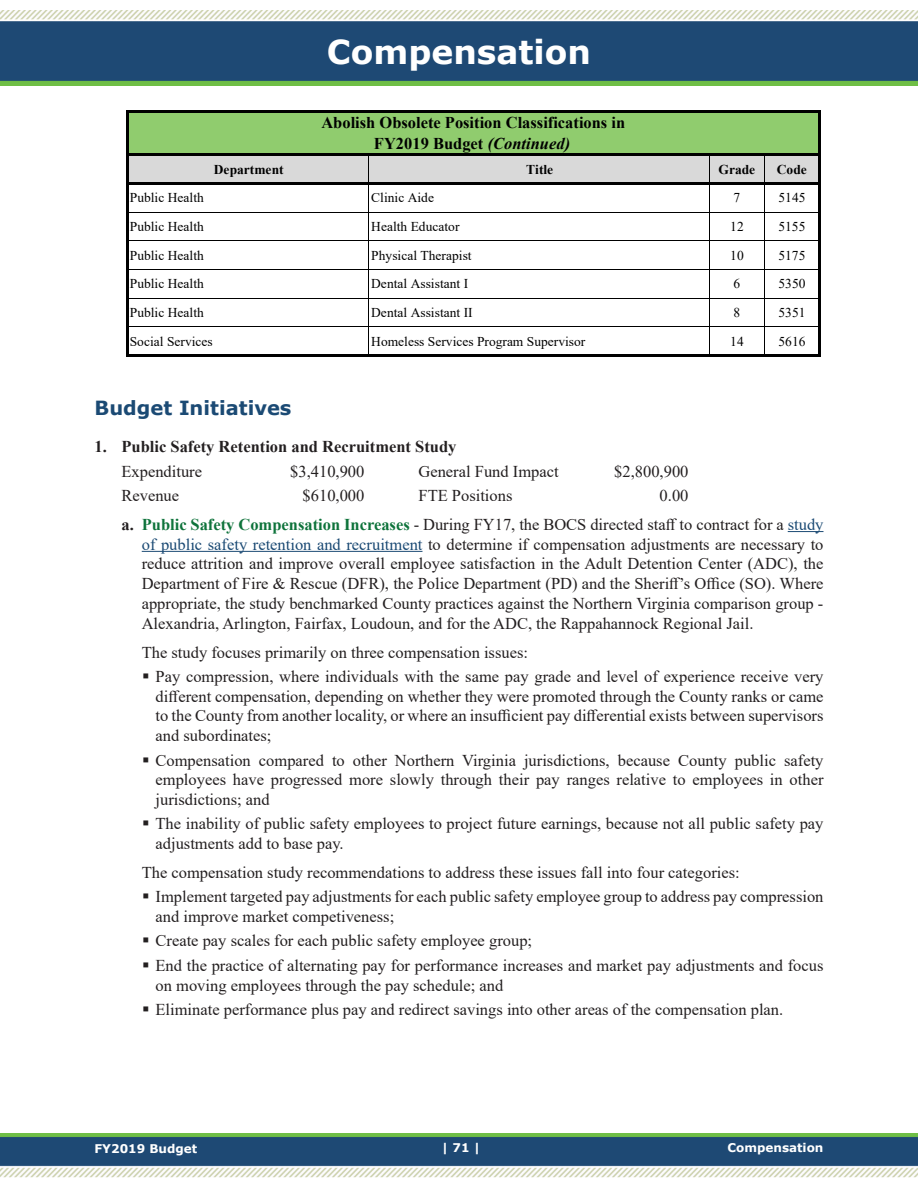
<style>
.page{position:relative;width:918px;height:1188px;background:#fff}
.page>*{position:absolute;margin:0;border:0;box-sizing:border-box;transform-origin:0 0}
.t1{font:700 33px "Verdana";color:#fff}
.Header_Text{font:700 19.5px "Verdana";color:#1b4a74}
.List_Paragraph{font:16.5px/19.8px "Times New Roman";color:#231f20}
.Hyperlink--ABC123{font:16.5px/19.8px "Times New Roman";color:#231f20;text-align:justify}
.t2{font:700 16.5px/20.9px "Times New Roman";color:#000;text-align:center}
.List-Bold{font:700 16.5px "Times New Roman";color:#231f20}
.t3{font:13.5px "Times New Roman";color:#000}
.t4{font:700 13.5px "Times New Roman";color:#000}
.t5{font:700 12px "Verdana";color:#fff}
.s1{font-style:italic}
.s2{font-weight:700}
.s3{font-weight:700;color:#0e733b}
.s4{color:#1b4a74}
</style>
<div class="page">
<img style="left:0;top:1134px;width:918px;height:44px">
<img style="left:0;top:11px;width:918px;height:74px">
<hr style="left:788px;top:531px;width:36px;height:1px;background:#1b4a74">
<hr style="left:142px;top:551px;width:280px;height:1px;background:#1b4a74">
<div style="left:128px;top:112px;width:691px;height:43px;background:#90cc6e"></div>
<div style="left:128px;top:155px;width:691px;height:28px;background:#d9d9d9"></div>
<svg style="left:709px;top:156px;width:1px;height:26px"></svg>
<svg style="left:764px;top:156px;width:1px;height:26px"></svg>
<hr style="left:126px;top:111px;width:3px;height:246px;background:#000">
<hr style="left:818px;top:113px;width:3px;height:244px;background:#000">
<hr style="left:369px;top:185px;width:1px;height:169px;background:#000">
<hr style="left:709px;top:185px;width:1px;height:169px;background:#000">
<hr style="left:764px;top:185px;width:1px;height:169px;background:#000">
<hr style="left:129px;top:111px;width:692px;height:2px;background:#000">
<hr style="left:129px;top:153px;width:692px;height:3px;background:#000">
<hr style="left:129px;top:182px;width:692px;height:3px;background:#000">
<hr style="left:129px;top:212px;width:689px;height:1px;background:#000">
<hr style="left:129px;top:241px;width:689px;height:1px;background:#000">
<hr style="left:129px;top:269px;width:689px;height:1px;background:#000">
<hr style="left:129px;top:298px;width:689px;height:1px;background:#000">
<hr style="left:129px;top:327px;width:689px;height:1px;background:#000">
<hr style="left:129px;top:354px;width:692px;height:3px;background:#000">
<h1 class="t1" style="left:327px;top:29px;width:266px">Compensation</h1>
<p class="t2" style="left:321px;top:112px;width:305px">Abolish Obsolete Position Classifications in<br>FY2019 Budget <span class="s1">(Continued)</span></p>
<p class="t4" style="left:214px;top:160px;width:71px">Department</p>
<p class="t4" style="left:526px;top:160px;width:28px">Title</p>
<p class="t4" style="left:719px;top:160px;width:38px">Grade</p>
<p class="t4" style="left:777px;top:160px;width:31px">Code</p>
<p class="t3" style="left:130px;top:188px;width:76px">Public Health</p>
<p class="t3" style="left:371px;top:188px;width:64px">Clinic Aide</p>
<p class="t3" style="left:734px;top:188px;width:8px">7</p>
<p class="t3" style="left:779px;top:188px;width:29px">5145</p>
<p class="t3" style="left:130px;top:217px;width:76px">Public Health</p>
<p class="t3" style="left:371px;top:217px;width:90px">Health Educator</p>
<p class="t3" style="left:730px;top:217px;width:15px">12</p>
<p class="t3" style="left:778px;top:217px;width:29px">5155</p>
<p class="t3" style="left:130px;top:246px;width:76px">Public Health</p>
<p class="t3" style="left:371px;top:246px;width:102px">Physical Therapist</p>
<p class="t3" style="left:730px;top:246px;width:15px">10</p>
<p class="t3" style="left:778px;top:246px;width:29px">5175</p>
<p class="t3" style="left:130px;top:274px;width:76px">Public Health</p>
<p class="t3" style="left:371px;top:274px;width:98px">Dental Assistant I</p>
<p class="t3" style="left:734px;top:274px;width:8px">6</p>
<p class="t3" style="left:779px;top:274px;width:29px">5350</p>
<p class="t3" style="left:130px;top:303px;width:76px">Public Health</p>
<p class="t3" style="left:371px;top:303px;width:103px">Dental Assistant II</p>
<p class="t3" style="left:734px;top:303px;width:8px">8</p>
<p class="t3" style="left:779px;top:303px;width:29px">5351</p>
<p class="t3" style="left:130px;top:332px;width:85px">Social Services</p>
<p class="t3" style="left:371px;top:332px;width:216px">Homeless Services Program Supervisor</p>
<p class="t3" style="left:730px;top:332px;width:15px">14</p>
<p class="t3" style="left:779px;top:332px;width:28px">5616</p>
<p class="Header_Text" style="left:94px;top:394px;width:199px">Budget Initiatives</p>
<p class="List-Bold" style="left:94px;top:435px;width:364px">1. Public Safety Retention and Recruitment Study</p>
<p class="Hyperlink--ABC123" style="left:122px;top:461px;width:82px">Expenditure</p>
<p class="Hyperlink--ABC123" style="left:290px;top:461px;width:76px">$3,410,900</p>
<p class="Hyperlink--ABC123" style="left:418px;top:461px;width:142px">General Fund Impact</p>
<p class="Hyperlink--ABC123" style="left:614px;top:461px;width:76px">$2,800,900</p>
<p class="Hyperlink--ABC123" style="left:122px;top:485px;width:59px">Revenue</p>
<p class="Hyperlink--ABC123" style="left:303px;top:485px;width:63px">$610,000</p>
<p class="Hyperlink--ABC123" style="left:418px;top:485px;width:95px">FTE Positions</p>
<p class="Hyperlink--ABC123" style="left:660px;top:485px;width:30px">0.00</p>
<p class="Hyperlink--ABC123" style="left:142px;top:514px;width:683px;text-indent:-20px"><span class="s2">a.</span> <span class="s3">Public Safety Compensation Increases</span> - During FY17, the BOCS directed staff to contract for a <span class="s4">study of public safety retention and recruitment</span> to determine if compensation adjustments are necessary to reduce attrition and improve overall employee satisfaction in the Adult Detention Center (ADC), the Department of Fire &amp; Rescue (DFR), the Police Department (PD) and the Sheriff’s Office (SO). Where appropriate, the study benchmarked County practices against the Northern Virginia comparison group - Alexandria, Arlington, Fairfax, Loudoun, and for the ADC, the Rappahannock Regional Jail.</p>
<p class="Hyperlink--ABC123" style="left:142px;top:642px;width:388px">The study focuses primarily on three compensation issues:</p>
<p class="List_Paragraph" style="left:156px;top:666px;width:669px;text-align:justify;text-indent:-14px">▪ Pay compression, where individuals with the same pay grade and level of experience receive very different compensation, depending on whether they were promoted through the County ranks or came to the County from another locality, or where an insufficient pay differential exists between supervisors and subordinates;</p>
<p class="List_Paragraph" style="left:156px;top:750px;width:669px;text-align:justify;text-indent:-14px">▪ Compensation compared to other Northern Virginia jurisdictions, because County public safety employees have progressed more slowly through their pay ranges relative to employees in other jurisdictions; and</p>
<p class="List_Paragraph" style="left:156px;top:814px;width:669px;text-indent:-14px">▪ The inability of public safety employees to project future earnings, because not all public safety pay adjustments add to base pay.</p>
<p class="Hyperlink--ABC123" style="left:142px;top:862px;width:600px">The compensation study recommendations to address these issues fall into four categories:</p>
<p class="List_Paragraph" style="left:156px;top:886px;width:669px;text-indent:-14px">▪ Implement targeted pay adjustments for each public safety employee group to address pay compression and improve market competiveness;</p>
<p class="List_Paragraph" style="left:142px;top:931px;width:392px">▪ Create pay scales for each public safety employee group;</p>
<p class="List_Paragraph" style="left:156px;top:955px;width:669px;text-indent:-14px">▪ End the practice of alternating pay for performance increases and market pay adjustments and focus on moving employees through the pay schedule; and</p>
<p class="List_Paragraph" style="left:142px;top:999px;width:643px">▪ Eliminate performance plus pay and redirect savings into other areas of the compensation plan.</p>
<p class="t5" style="left:94px;top:1140px;width:104px">FY2019 Budget</p>
<p class="t5" style="left:442px;top:1140px;width:40px">| 71 |</p>
<p class="t5" style="left:727px;top:1139px;width:98px">Compensation</p>
</div>
